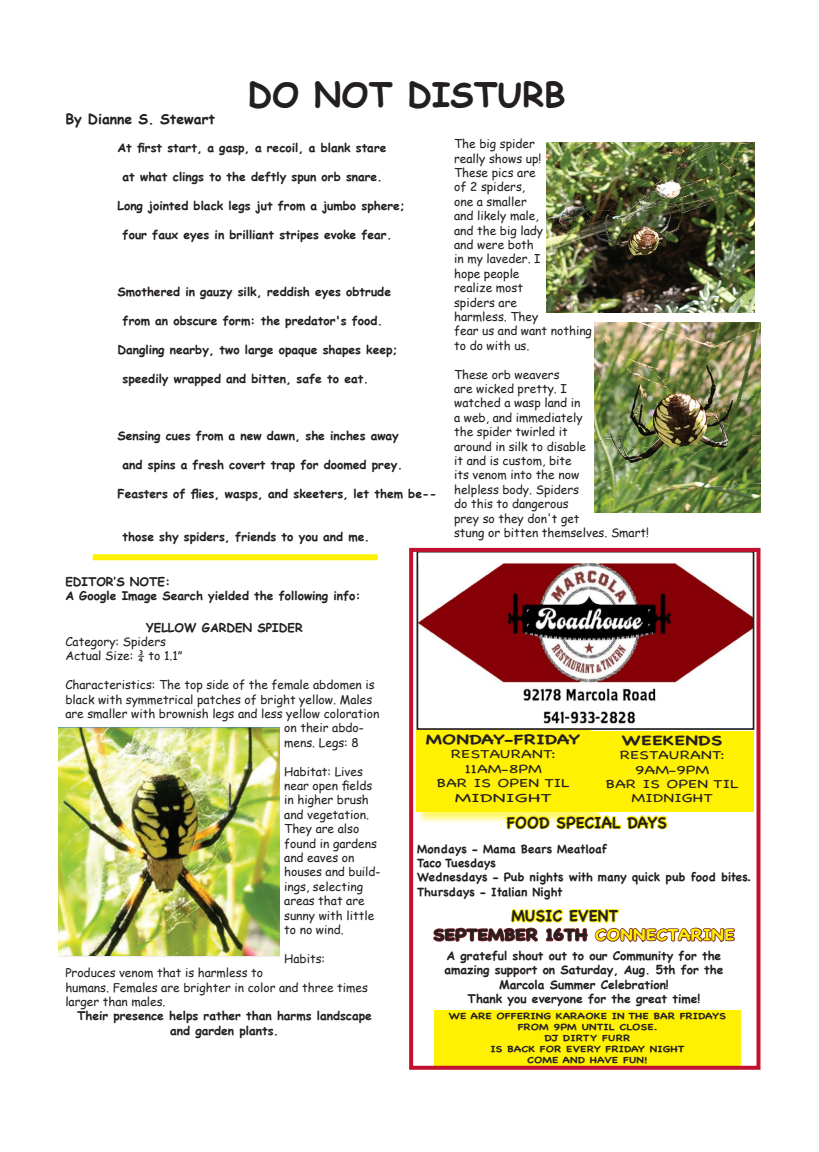
<style>
.page{position:relative;width:819px;height:1152px;background:#fff}
.page>*{position:absolute;margin:0;border:0;box-sizing:border-box;transform-origin:0 0}
.t1{font:700 34px "Comic Sans MS";color:#231f20}
.t2{font:700 16px "Chalkboard";color:#231f20}
.t3{font:700 15.9px "Chalkboard";color:#231f20;scale:1.18 1}
.t4{font:700 14px "Comic Sans MS";color:#231f20}
.t5{font:700 13.7px "Chalkboard";color:#231f20;scale:1.39 1}
.t6{font:12px/14.4px "Comic Sans MS";color:#231f20}
.t7{font:700 12px/14.4px "Comic Sans MS";color:#231f20;text-align:center}
.t8{font:700 12px "Chalkboard";color:#231f20}
.t9{font:12px "Chalkboard";color:#231f20;scale:1.39 1}
.t10{font:12px "Chalkboard";color:#231f20;scale:1.67 1}
.t11{font:700 9px/10.8px "Chalkboard";color:#231f20;text-align:center;scale:1.26 1}
.s1{color:#fff101}
</style>
<div class="page">
<img style="left:547px;top:143px;width:207px;height:170px">
<img style="left:595px;top:323px;width:165px;height:190px">
<div style="left:418px;top:732px;width:185px;height:92px;background:#fff101;opacity:.57"></div>
<div style="left:416px;top:730px;width:174px;height:82px;background:#fff101"></div>
<div style="left:591px;top:731px;width:163px;height:81px;background:#fff101"></div>
<div style="left:434px;top:1011px;width:307px;height:56px;background:#fff101"></div>
<img style="left:420px;top:564px;width:331px;height:160px">
<div style="left:417px;top:551px;width:337px;height:179px;border:2px solid #231f20"></div>
<svg style="left:433px;top:908px;width:302px;height:35px"></svg>
<svg style="left:505px;top:814px;width:163px;height:16px"></svg>
<div style="left:409px;top:548px;width:351px;height:522px;border:4px solid #c3102f"></div>
<img style="left:58px;top:727px;width:222px;height:230px">
<div style="left:93px;top:554px;width:285px;height:6px;background:#fff101"></div>
<p class="t1" style="left:248px;top:70px;width:320px">DO NOT DISTURB</p>
<p class="t4" style="left:65px;top:109px;width:151px">By Dianne S. Stewart</p>
<p class="t7" style="left:117px;top:140px;width:271px">At first start, a gasp, a recoil, a blank stare</p>
<p class="t7" style="left:123px;top:169px;width:261px">at what clings to the deftly spun orb snare.</p>
<p class="t7" style="left:117px;top:198px;width:289px">Long jointed black legs jut from a jumbo sphere;</p>
<p class="t7" style="left:123px;top:227px;width:271px">four faux eyes in brilliant stripes evoke fear.</p>
<p class="t7" style="left:117px;top:284px;width:275px">Smothered in gauzy silk, reddish eyes obtrude</p>
<p class="t7" style="left:123px;top:313px;width:262px">from an obscure form: the predator's food.</p>
<p class="t7" style="left:117px;top:342px;width:282px">Dangling nearby, two large opaque shapes keep;</p>
<p class="t7" style="left:123px;top:371px;width:247px">speedily wrapped and bitten, safe to eat.</p>
<p class="t7" style="left:117px;top:428px;width:283px">Sensing cues from a new dawn, she inches away</p>
<p class="t7" style="left:123px;top:457px;width:281px">and spins a fresh covert trap for doomed prey.</p>
<p class="t7" style="left:117px;top:486px;width:321px">Feasters of flies, wasps, and skeeters, let them be--</p>
<p class="t7" style="left:123px;top:529px;width:248px">those shy spiders, friends to you and me.</p>
<p class="t7" style="left:65px;top:574px;width:106px">EDITOR’S NOTE:</p>
<p class="t7" style="left:65px;top:588px;width:297px">A Google Image Search yielded the following info:</p>
<p class="t6" style="left:454px;top:136px;width:90px">The big spider really shows up!<br>These pics are of 2 spiders, one a smaller and likely male, and the big lady and were both in my laveder. I hope people</p>
<p class="t6" style="left:454px;top:280px;width:139px">realize most<br>spiders are<br>harmless. They<br>fear us and want nothing to do with us.</p>
<p class="t6" style="left:454px;top:367px;width:196px">These orb weavers<br>are wicked pretty. I<br>watched a wasp land in<br>a web, and immediately<br>the spider twirled it<br>around in silk to disable<br>it and is custom, bite<br>its venom into the now<br>helpless body. Spiders<br>do this to dangerous<br>prey so they don't get<br>stung or bitten themselves. Smart!</p>
<p class="t7" style="left:146px;top:620px;width:158px">YELLOW GARDEN SPIDER</p>
<p class="t6" style="left:65px;top:634px;width:102px">Category: Spiders</p>
<p class="t6" style="left:65px;top:649px;width:119px">Actual Size: ¾ to 1.1”</p>
<p class="t6" style="left:65px;top:677px;width:311px">Characteristics: The top side of the female abdomen is</p>
<p class="t6" style="left:65px;top:692px;width:308px">black with symmetrical patches of bright yellow. Males</p>
<p class="t6" style="left:65px;top:706px;width:315px">are smaller with brownish legs and less yellow coloration</p>
<p class="t6" style="left:284px;top:721px;width:81px">on their abdo-</p>
<p class="t6" style="left:284px;top:735px;width:76px">mens. Legs: 8</p>
<p class="t6" style="left:284px;top:764px;width:98px">Habitat: Lives near open fields in higher brush and vegetation.<br>They are also found in gardens and eaves on houses and build&shy;ings, selecting areas that are sunny with little to no wind.</p>
<p class="t6" style="left:284px;top:951px;width:42px">Habits:</p>
<p class="t6" style="left:65px;top:965px;width:199px">Produces venom that is harmless to</p>
<p class="t6" style="left:65px;top:980px;width:304px">humans. Females are brighter in color and three times larger than males.</p>
<p class="t7" style="left:77px;top:1008px;width:296px">Their presence helps rather than harms landscape and garden plants.</p>
<p class="t5" style="left:426px;top:731px;width:113px">MONDAY-FRIDAY</p>
<p class="t9" style="left:451px;top:747px;width:77px">RESTAURANT:</p>
<p class="t9" style="left:465px;top:762px;width:57px">11AM-8PM</p>
<p class="t9" style="left:437px;top:776px;width:97px">BAR IS OPEN TIL</p>
<p class="t10" style="left:455px;top:790px;width:60px">MIDNIGHT</p>
<p class="t5" style="left:622px;top:732px;width:74px">WEEKENDS</p>
<p class="t9" style="left:620px;top:748px;width:77px">RESTAURANT:</p>
<p class="t9" style="left:635px;top:762px;width:55px">9AM-9PM</p>
<p class="t9" style="left:606px;top:777px;width:97px">BAR IS OPEN TIL</p>
<p class="t9" style="left:632px;top:791px;width:60px">MIDNIGHT</p>
<p class="t2" style="left:507px;top:813px;width:162px">FOOD SPECIAL DAYS</p>
<p class="t8" style="left:417px;top:842px;width:191px">Mondays - Mama Bears Meatloaf</p>
<p class="t8" style="left:417px;top:856px;width:81px">Taco Tuesdays</p>
<p class="t8" style="left:417px;top:870px;width:336px">Wednesdays - Pub nights with many quick pub food bites.</p>
<p class="t8" style="left:417px;top:885px;width:147px">Thursdays - Italian Night</p>
<p class="t2" style="left:512px;top:906px;width:108px">MUSIC EVENT</p>
<p class="t3" style="left:433px;top:925px;width:257px">SEPTEMBER 16TH <span class="s1">CONNECTARINE</span></p>
<p class="t7" style="left:447px;top:948px;width:276px">A grateful shout out to our Community for the</p>
<p class="t7" style="left:444px;top:962px;width:280px">amazing support on Saturday, Aug. 5th for the</p>
<p class="t7" style="left:499px;top:977px;width:171px">Marcola Summer Celebration!</p>
<p class="t7" style="left:468px;top:991px;width:234px">Thank you everyone for the great time!</p>
<p class="t11" style="left:449px;top:1011px;width:221px">WE ARE OFFERING KARAOKE IN THE BAR FRIDAYS<br>FROM 9PM UNTIL CLOSE.</p>
<p class="t11" style="left:544px;top:1033px;width:70px">DJ DIRTY FURR</p>
<p class="t11" style="left:490px;top:1043px;width:156px">IS BACK FOR EVERY FRIDAY NIGHT</p>
<p class="t11" style="left:527px;top:1054px;width:97px">COME AND HAVE FUN!</p>
</div>
